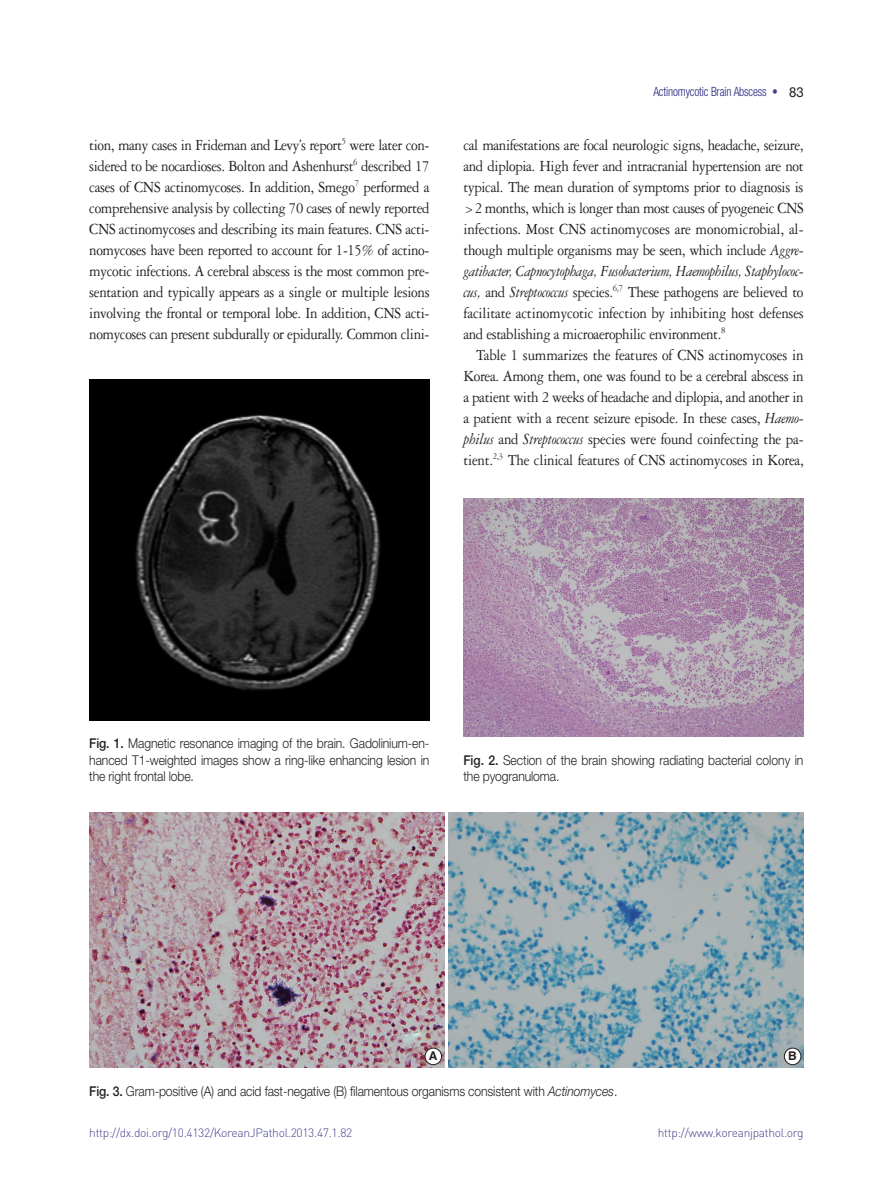
<style>
.page{position:relative;width:893px;height:1191px;background:#fff}
.page>*{position:absolute;margin:0;border:0;box-sizing:border-box;transform-origin:0 0}
.본문_영문{font:16.5px/21px "Garamond 3 LT Std";letter-spacing:-.025em;color:#231f20;text-align:justify;scale:.9 1}
.표_제목__그림_설명{font:300 13.5px/16.2px "Helvetica Neue LT Std";letter-spacing:-.01em;color:#231f20;text-align:justify;scale:.9 1}
.하시라{font:300 condensed 12.75px "Helvetica Neue LT Std";letter-spacing:-.01em;color:#26237b;scale:.9 1}
.t1{font:300 12px "DIN Pro";letter-spacing:-.025em;color:#45428b}
.t2{font:700 12px "Helvetica LT Std";color:#231f20}
.s1{color:#45428b}
.s2{font-weight:400;font-stretch:normal;font-size:13.8px;color:#231f20}
.s3{font-style:italic}
.s4{font-weight:500}
</style>
<div class="page">
<img style="left:89px;top:380px;width:340px;height:340px">
<img style="left:463px;top:498px;width:341px;height:238px">
<img style="left:89px;top:812px;width:355px;height:255px">
<img style="left:449px;top:812px;width:355px;height:255px">
<div style="left:425px;top:1048px;width:17px;height:16px;background:#fff;border-radius:50%"></div>
<div style="left:425px;top:1047px;width:17px;height:18px;border:1px solid #231f20;border-radius:50%"></div>
<div style="left:784px;top:1048px;width:17px;height:16px;background:#fff;border-radius:50%"></div>
<div style="left:784px;top:1047px;width:17px;height:18px;border:1px solid #231f20;border-radius:50%"></div>
<p class="하시라" style="left:653px;top:84px;width:169px">Actinomycotic Brain Abscess <span class="s1">•</span> <span class="s2">83</span></p>
<p class="본문_영문" style="left:89px;top:134px;width:380px">tion, many cases in Frideman and Levy’s report<sup>5</sup> were later con&shy;sidered to be nocardioses. Bolton and Ashenhurst<sup>6</sup> described 17 cases of CNS actinomycoses. In addition, Smego<sup>7</sup> performed a comprehensive analysis by collecting 70 cases of newly reported CNS actinomycoses and describing its main features. CNS acti&shy;nomycoses have been reported to account for 1-15% of actino&shy;mycotic infections. A cerebral abscess is the most common pre&shy;sentation and typically appears as a single or multiple lesions involving the frontal or temporal lobe. In addition, CNS acti&shy;nomycoses can present subdurally or epidurally. Common clini-</p>
<p class="본문_영문" style="left:463px;top:134px;width:380px">cal manifestations are focal neurologic signs, headache, seizure, and diplopia. High fever and intracranial hypertension are not typical. The mean duration of symptoms prior to diagnosis is &gt;2 months, which is longer than most causes of pyogeneic CNS infections. Most CNS actinomycoses are monomicrobial, al&shy;though multiple organisms may be seen, which include <span class="s3">Aggre&shy;gatibacter, Capnocytophaga, Fusobacterium, Haemophilus, Staphylococ&shy;cus,</span> and <span class="s3">Streptococcus</span> species.<sup>6,7</sup> These pathogens are believed to facilitate actinomycotic infection by inhibiting host defenses and establishing a microaerophilic environment.<sup>8</sup></p>
<p class="본문_영문" style="left:463px;top:344px;width:380px;text-indent:13px">Table 1 summarizes the features of CNS actinomycoses in Korea. Among them, one was found to be a cerebral abscess in a patient with 2 weeks of headache and diplopia, and another in a patient with a recent seizure episode. In these cases, <span class="s3">Haemo&shy;philus</span> and <span class="s3">Streptococcus</span> species were found coinfecting the pa&shy;tient.<sup>2,3</sup> The clinical features of CNS actinomycoses in Korea,</p>
<p class="표_제목__그림_설명" style="left:89px;top:735px;width:379px"><span class="s4">Fig. 1.</span> Magnetic resonance imaging of the brain. Gadolinium-en&shy;hanced T1-weighted images show a ring-like enhancing lesion in the right frontal lobe.</p>
<p class="표_제목__그림_설명" style="left:463px;top:751px;width:379px"><span class="s4">Fig. 2.</span> Section of the brain showing radiating bacterial colony in the pyogranuloma.</p>
<p class="t2" style="left:429px;top:1048px;width:10px">A</p>
<p class="t2" style="left:788px;top:1048px;width:10px">B</p>
<p class="표_제목__그림_설명" style="left:89px;top:1082px;width:588px"><span class="s4">Fig. 3.</span> Gram-positive (A) and acid fast-negative (B) filamentous organisms consistent with <span class="s3">Actinomyces</span>.</p>
<p class="t1" style="left:89px;top:1125px;width:265px">http://dx.doi.org/10.4132/KoreanJPathol.2013.47.1.82</p>
<p class="t1" style="left:658px;top:1125px;width:147px">http://www.koreanjpathol.org</p>
</div>
